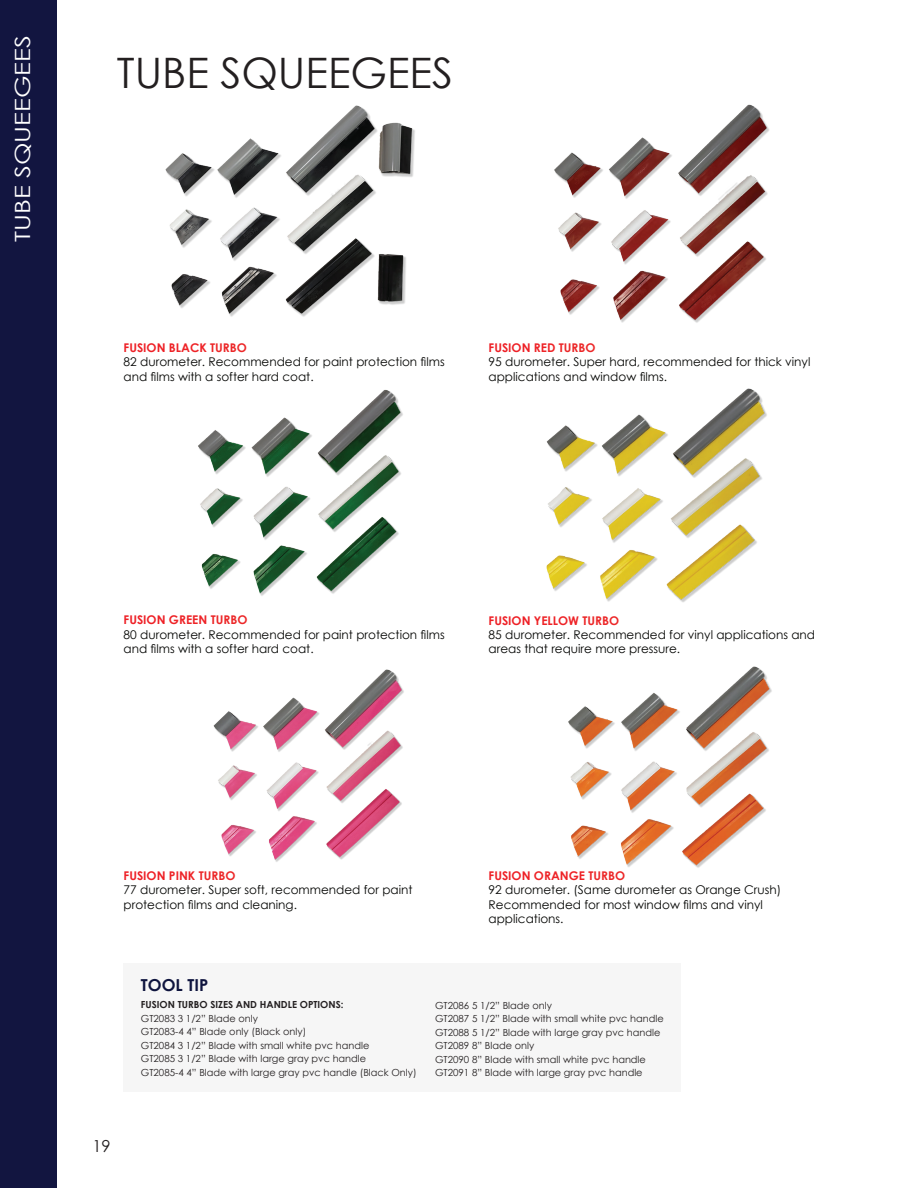
<style>
.page{position:relative;width:918px;height:1188px;background:#fff}
.page>*{position:absolute;margin:0;border:0;box-sizing:border-box;transform-origin:0 0}
.t1{font:42px "Century Gothic";color:#231f20}
.t2{font:21px "Century Gothic";color:#fff;scale:1.23 1}
.t3{font:700 16.5px "Century Gothic";color:#0e143e}
.t4{font:16.5px "Century Gothic";color:#231f20}
.t5{font:12px/14.4px "Century Gothic";color:#040503}
.t6{font:9.75px/13.5px "Century Gothic";color:#231f20}
.t7{font:700 9.75px "Century Gothic";color:#231f20}
.s1{font-weight:700;color:#ee2026}
.s2{font-weight:700;color:#ee2327}
.s3{font-weight:700;color:#ec2728}
</style>
<div class="page">
<img style="left:213px;top:669px;width:191px;height:193px">
<img style="left:568px;top:666px;width:204px;height:202px">
<img style="left:546px;top:388px;width:221px;height:214px">
<img style="left:554px;top:104px;width:215px;height:219px">
<img style="left:165px;top:105px;width:250px;height:212px">
<img style="left:198px;top:389px;width:205px;height:207px">
<div style="left:0;top:0;width:57px;height:1188px;background:#121540"></div>
<div style="left:124px;top:964px;width:557px;height:128px;background:#f6f6f6"></div>
<h2 class="t2" style="left:8px;top:242px;width:170px;rotate:-90deg">TUBE SQUEEGEES</h2>
<h1 class="t1" style="left:117px;top:43px;width:338px">TUBE SQUEEGEES</h1>
<p class="t5" style="left:124px;top:340px;width:323px"><span class="s1">FUSION</span> <span class="s2">BLACK</span> <span class="s3">TURBO<br></span>82 durometer. Recommended for paint protection films and films with a softer hard coat.</p>
<p class="t5" style="left:489px;top:340px;width:323px"><span class="s1">FUSION</span> <span class="s2">RED</span> <span class="s3">TURBO<br></span>95 durometer. Super hard, recommended for thick vinyl applications and window films.</p>
<p class="t5" style="left:124px;top:613px;width:323px"><span class="s1">FUSION</span> <span class="s2">GREEN</span> <span class="s3">TURBO<br></span>80 durometer. Recommended for paint protection films and films with a softer hard coat.</p>
<p class="t5" style="left:489px;top:613px;width:328px"><span class="s1">FUSION</span> <span class="s2">YELLOW</span> <span class="s3">TURBO<br></span>85 durometer. Recommended for vinyl applications and areas that require more pressure.</p>
<p class="t5" style="left:124px;top:868px;width:290px"><span class="s1">FUSION</span> <span class="s2">PINK</span> <span class="s3">TURBO<br></span>77 durometer. Super soft, recommended for paint protection films and cleaning.</p>
<p class="t5" style="left:489px;top:868px;width:294px"><span class="s1">FUSION</span> <span class="s2">ORANGE</span> <span class="s3">TURBO<br></span>92 durometer. (Same durometer as Orange Crush)<br>Recommended for most window films and vinyl applications.</p>
<h3 class="t3" style="left:141px;top:973px;width:69px">TOOL TIP</h3>
<p class="t7" style="left:141px;top:997px;width:204px">FUSION TURBO SIZES AND HANDLE OPTIONS:</p>
<p class="t6" style="left:141px;top:1011px;width:277px">GT2083 3 1/2” Blade only<br>GT2083-4 4” Blade only (Black only)<br>GT2084 3 1/2” Blade with small white pvc handle<br>GT2085 3 1/2” Blade with large gray pvc handle<br>GT2085-4 4” Blade with large gray pvc handle (Black Only)</p>
<p class="t6" style="left:435px;top:999px;width:230px">GT2086 5 1/2” Blade only<br>GT2087 5 1/2” Blade with small white pvc handle GT2088 5 1/2” Blade with large gray pvc handle GT2089 8” Blade only<br>GT2090 8” Blade with small white pvc handle GT2091 8” Blade with large gray pvc handle</p>
<h3 class="t4" style="left:92px;top:1135px;width:20px">19</h3>
</div>
